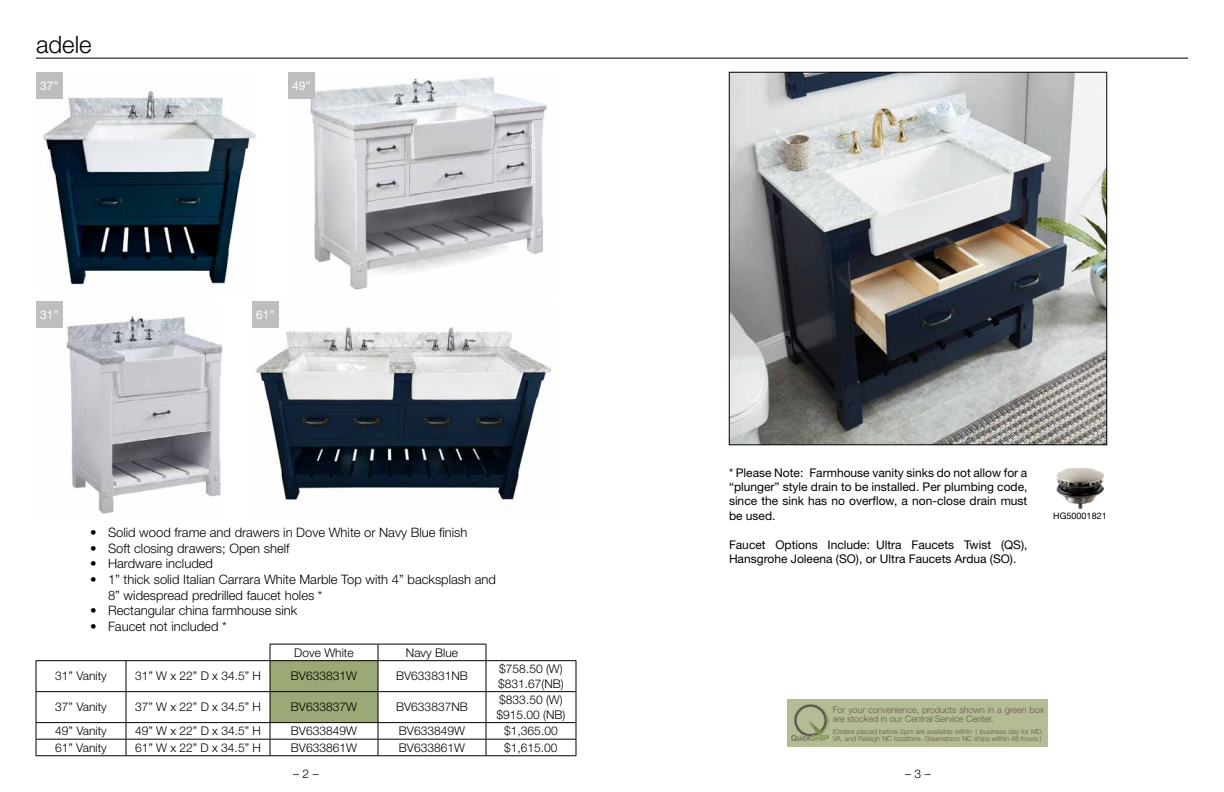
<style>
.page{position:relative;width:1224px;height:792px;background:#fff}
.page>*{position:absolute;margin:0;border:0;box-sizing:border-box;transform-origin:0 0}
.t1{font:300 24px "Helvetica Neue LT Pro";color:#000}
.t2{font:300 13px/15.6px "Helvetica Neue LT Pro";color:#000}
.t3{font:300 12px/14.4px "Helvetica Neue LT Pro";color:#000}
.t4{font:12px/14.4px "Helvetica Neue LT Std";color:#000;text-align:justify}
.t5{font:12px "Helvetica Neue LT Std";color:#fff}
.t6{font:300 9px/10px "Helvetica Neue LT Pro";color:#6c554c}
.t7{font:9px "Helvetica Neue LT Std";color:#000}
.t8{font:300 7px/7px "Helvetica Neue LT Pro";color:#6c554c}
</style>
<div class="page">
<hr style="left:36px;top:58px;width:1152px;height:1px;background:#000">
<hr style="left:378px;top:644px;width:108px;height:1px;background:#000">
<svg style="left:486px;top:644px;width:1px;height:16px"></svg>
<hr style="left:36px;top:660px;width:90px;height:1px;background:#000">
<hr style="left:36px;top:661px;width:1px;height:30px;background:#000">
<hr style="left:126px;top:660px;width:144px;height:1px;background:#000">
<hr style="left:126px;top:661px;width:1px;height:30px;background:#000">
<hr style="left:378px;top:660px;width:108px;height:1px;background:#000">
<hr style="left:486px;top:660px;width:90px;height:1px;background:#000">
<hr style="left:486px;top:661px;width:1px;height:30px;background:#000">
<hr style="left:576px;top:661px;width:1px;height:30px;background:#000">
<hr style="left:36px;top:691px;width:90px;height:1px;background:#000">
<hr style="left:36px;top:692px;width:1px;height:30px;background:#000">
<hr style="left:126px;top:691px;width:144px;height:1px;background:#000">
<hr style="left:126px;top:692px;width:1px;height:30px;background:#000">
<hr style="left:378px;top:691px;width:108px;height:1px;background:#000">
<hr style="left:486px;top:691px;width:90px;height:1px;background:#000">
<hr style="left:486px;top:692px;width:1px;height:30px;background:#000">
<hr style="left:576px;top:692px;width:1px;height:30px;background:#000">
<hr style="left:36px;top:722px;width:90px;height:1px;background:#000">
<hr style="left:126px;top:722px;width:144px;height:1px;background:#000">
<hr style="left:378px;top:722px;width:108px;height:1px;background:#000">
<hr style="left:486px;top:722px;width:90px;height:1px;background:#000">
<hr style="left:36px;top:739px;width:90px;height:1px;background:#000">
<svg style="left:36px;top:723px;width:1px;height:33px"></svg>
<hr style="left:126px;top:739px;width:144px;height:1px;background:#000">
<svg style="left:126px;top:723px;width:1px;height:33px"></svg>
<hr style="left:378px;top:739px;width:108px;height:1px;background:#000">
<svg style="left:270px;top:644px;width:109px;height:112px"></svg>
<hr style="left:486px;top:739px;width:90px;height:1px;background:#000">
<svg style="left:486px;top:723px;width:1px;height:33px"></svg>
<svg style="left:576px;top:723px;width:1px;height:33px"></svg>
<hr style="left:36px;top:756px;width:90px;height:1px;background:#000">
<hr style="left:126px;top:756px;width:144px;height:1px;background:#000">
<hr style="left:270px;top:756px;width:108px;height:1px;background:#000">
<hr style="left:378px;top:756px;width:108px;height:1px;background:#000">
<hr style="left:486px;top:756px;width:90px;height:1px;background:#000">
<img style="left:66px;top:316px;width:155px;height:198px">
<img style="left:256px;top:327px;width:295px;height:174px">
<img style="left:43px;top:91px;width:211px;height:194px">
<img style="left:310px;top:77px;width:237px;height:213px">
<img style="left:731px;top:74px;width:374px;height:369px">
<div style="left:729px;top:72px;width:378px;height:373px;border:1px solid #000"></div>
<div style="left:36px;top:72px;width:27px;height:27px;background:#bcbec0"></div>
<div style="left:288px;top:72px;width:27px;height:27px;background:#bcbec0"></div>
<div style="left:36px;top:302px;width:27px;height:26px;background:#bcbec0"></div>
<div style="left:252px;top:302px;width:27px;height:26px;background:#bcbec0"></div>
<div style="left:788px;top:700px;width:260px;height:47px;background:#b3bc95"></div>
<img style="left:792px;top:704px;width:36px;height:36px">
<img style="left:1056px;top:468px;width:48px;height:40px">
<h1 class="t1" style="left:36px;top:30px;width:57px">adele</h1>
<p class="t5" style="left:40px;top:78px;width:20px">37”</p>
<p class="t5" style="left:292px;top:78px;width:20px">49”</p>
<p class="t5" style="left:40px;top:308px;width:20px">31”</p>
<p class="t5" style="left:256px;top:308px;width:20px">61”</p>
<p class="t2" style="left:90px;top:525px;width:379px">• Solid wood frame and drawers in Dove White or Navy Blue finish</p>
<p class="t2" style="left:90px;top:540px;width:201px">• Soft closing drawers; Open shelf</p>
<p class="t2" style="left:90px;top:556px;width:125px">• Hardware included</p>
<p class="t2" style="left:108px;top:571px;width:389px;text-indent:-18px">• 1” thick solid Italian Carrara White Marble Top with 4” backsplash and<br>8” widespread predrilled faucet holes *</p>
<p class="t2" style="left:90px;top:603px;width:209px">• Rectangular china farmhouse sink</p>
<p class="t2" style="left:90px;top:618px;width:138px">• Faucet not included *</p>
<p class="t3" style="left:294px;top:645px;width:61px">Dove White</p>
<p class="t3" style="left:406px;top:645px;width:54px">Navy Blue</p>
<p class="t3" style="left:55px;top:669px;width:53px">31” Vanity</p>
<p class="t3" style="left:135px;top:669px;width:127px">31” W x 22” D x 34.5” H</p>
<p class="t3" style="left:291px;top:669px;width:68px">BV633831W</p>
<p class="t3" style="left:396px;top:669px;width:73px">BV633831NB</p>
<p class="t3" style="left:498px;top:662px;width:67px">$758.50 (W) $831.67(NB)</p>
<p class="t3" style="left:55px;top:700px;width:53px">37” Vanity</p>
<p class="t3" style="left:135px;top:700px;width:127px">37” W x 22” D x 34.5” H</p>
<p class="t3" style="left:291px;top:700px;width:68px">BV633837W</p>
<p class="t3" style="left:396px;top:700px;width:73px">BV633837NB</p>
<p class="t3" style="left:497px;top:693px;width:70px">$833.50 (W) $915.00 (NB)</p>
<p class="t3" style="left:55px;top:723px;width:53px">49” Vanity</p>
<p class="t3" style="left:135px;top:723px;width:127px">49” W x 22” D x 34.5” H</p>
<p class="t3" style="left:291px;top:723px;width:68px">BV633849W</p>
<p class="t3" style="left:399px;top:723px;width:68px">BV633849W</p>
<p class="t3" style="left:504px;top:723px;width:55px">$1,365.00</p>
<p class="t3" style="left:55px;top:740px;width:53px">61” Vanity</p>
<p class="t3" style="left:135px;top:740px;width:127px">61” W x 22” D x 34.5” H</p>
<p class="t3" style="left:291px;top:740px;width:68px">BV633861W</p>
<p class="t3" style="left:399px;top:740px;width:68px">BV633861W</p>
<p class="t3" style="left:504px;top:740px;width:55px">$1,615.00</p>
<p class="t4" style="left:729px;top:465px;width:300px">* Please Note: Farmhouse vanity sinks do not allow for a “plunger” style drain to be installed. Per plumbing code, since the sink has no overflow, a non-close drain must be used.</p>
<p class="t4" style="left:729px;top:537px;width:300px">Faucet Options Include: Ultra Faucets Twist (QS),<br>Hansgrohe Joleena (SO), or Ultra Faucets Ardua (SO).</p>
<p class="t6" style="left:833px;top:704px;width:213px">For your convenience, products shown in a green box are stocked in our Central Service Center.</p>
<p class="t8" style="left:833px;top:727px;width:212px">(Orders placed before 2pm are available within 1 business day for MD,<br>VA, and Raleigh NC locations. Greensboro NC ships within 48 hours.)</p>
<p class="t3" style="left:293px;top:766px;width:27px">– 2 –</p>
<p class="t3" style="left:905px;top:766px;width:27px">– 3 –</p>
<p class="t7" style="left:1053px;top:511px;width:55px">HG50001821</p>
</div>
